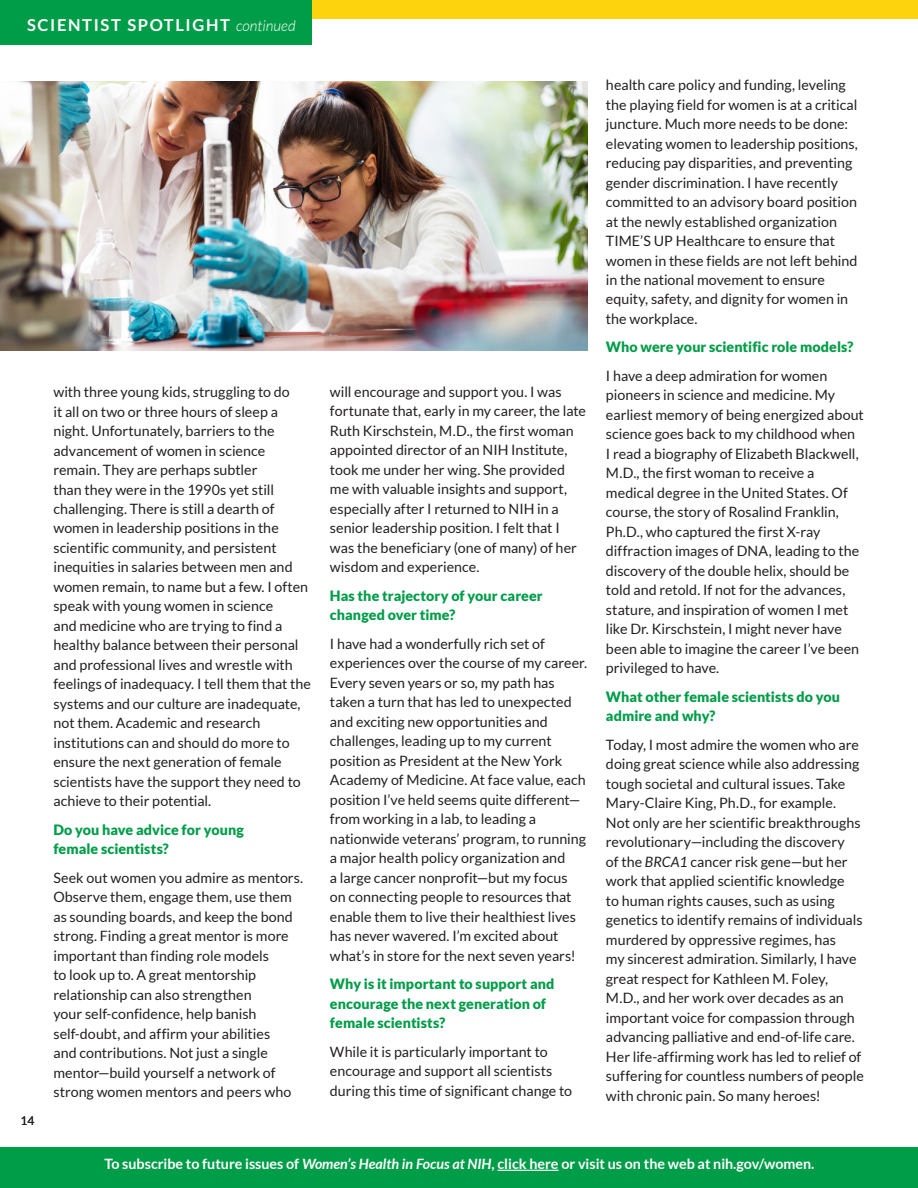
<style>
.page{position:relative;width:918px;height:1188px;background:#fff}
.page>*{position:absolute;margin:0;border:0;box-sizing:border-box;transform-origin:0 0}
.t1{font:700 16.5px "Lato";letter-spacing:.1em;color:#fff}
.t2{font:14.25px/19.5px "Lato";color:#231f20}
.t3{font:900 14.25px/19.5px "Lato";letter-spacing:.005em;color:#009d48}
.t4{font:700 14.25px "Lato";color:#fff}
.t5{font:12px "Lato";color:#231f20}
.s1{font-weight:300;font-style:italic;font-size:15px}
.s2{font-weight:400;color:#231f20}
.s3{font-style:italic}
</style>
<div class="page">
<div style="left:0;top:1148px;width:918px;height:40px;background:#009d48"></div>
<hr style="left:498px;top:1170px;width:61px;height:1px;background:#fff">
<div style="left:0;top:0;width:904px;height:19px;background:#fcd30c"></div>
<div style="left:0;top:0;width:312px;height:45px;background:#009d48"></div>
<div style="left:904px;top:0;width:14px;height:19px;background:#fcd30c"></div>
<img style="left:0;top:81px;width:588px;height:270px">
<p class="t1" style="left:27px;top:15px;width:270px">SCIENTIST SPOTLIGHT <span class="s1">continued</span></p>
<p class="t5" style="left:20px;top:1114px;width:15px">14</p>
<p class="t2" style="left:53px;top:382px;width:259px">with three young kids, struggling to do<br>it all on two or three hours of sleep a night. Unfortunately, barriers to the advancement of women in science remain. They are perhaps subtler<br>than they were in the 1990s yet still challenging. There is still a dearth of women in leadership positions in the scientific community, and persistent inequities in salaries between men and women remain, to name but a few. I often speak with young women in science<br>and medicine who are trying to find a healthy balance between their personal and professional lives and wrestle with feelings of inadequacy. I tell them that the systems and our culture are inadequate, not them. Academic and research institutions can and should do more to ensure the next generation of female scientists have the support they need to achieve to their potential.</p>
<p class="t3" style="left:53px;top:820px;width:192px">Do you have advice for young female scientists?</p>
<p class="t2" style="left:53px;top:868px;width:251px">Seek out women you admire as mentors.<br>Observe them, engage them, use them as sounding boards, and keep the bond strong. Finding a great mentor is more important than finding role models<br>to look up to. A great mentorship relationship can also strengthen<br>your self-confidence, help banish self-doubt, and affirm your abilities<br>and contributions. Not just a single mentor—build yourself a network of strong women mentors and peers who</p>
<p class="t2" style="left:330px;top:382px;width:258px">will encourage and support you. I was fortunate that, early in my career, the late Ruth Kirschstein, M.D., the first woman appointed director of an NIH Institute, took me under her wing. She provided me with valuable insights and support, especially after I returned to NIH in a senior leadership position. I felt that I was the beneficiary (one of many) of her wisdom and experience.</p>
<p class="t3" style="left:330px;top:586px;width:214px">Has the trajectory of your career changed over time?</p>
<p class="t2" style="left:330px;top:634px;width:259px">I have had a wonderfully rich set of experiences over the course of my career.<br>Every seven years or so, my path has taken a turn that has led to unexpected and exciting new opportunities and challenges, leading up to my current position as President at the New York Academy of Medicine. At face value, each position I’ve held seems quite different— from working in a lab, to leading a nationwide veterans’ program, to running a major health policy organization and<br>a large cancer nonprofit—but my focus on connecting people to resources that enable them to live their healthiest lives has never wavered. I’m excited about what’s in store for the next seven years!</p>
<p class="t3" style="left:330px;top:974px;width:226px">Why is it important to support and encourage the next generation of female scientists?</p>
<p class="t2" style="left:330px;top:1042px;width:244px">While it is particularly important to encourage and support all scientists during this time of significant change to</p>
<p class="t2" style="left:606px;top:75px;width:254px">health care policy and funding, leveling the playing field for women is at a critical juncture. Much more needs to be done: elevating women to leadership positions, reducing pay disparities, and preventing gender discrimination. I have recently committed to an advisory board position at the newly established organization TIME’S UP Healthcare to ensure that women in these fields are not left behind in the national movement to ensure equity, safety, and dignity for women in the workplace.</p>
<p class="t3" style="left:606px;top:333px;width:249px;line-height:28.5px">Who were your scientific role models?<br><span class="s2">I have a deep admiration for women</span></p>
<p class="t2" style="left:606px;top:385px;width:259px">pioneers in science and medicine. My earliest memory of being energized about science goes back to my childhood when<br>I read a biography of Elizabeth Blackwell, M.D., the first woman to receive a medical degree in the United States. Of course, the story of Rosalind Franklin, Ph.D., who captured the first X-ray diffraction images of DNA, leading to the discovery of the double helix, should be told and retold. If not for the advances, stature, and inspiration of women I met like Dr. Kirschstein, I might never have been able to imagine the career I’ve been privileged to have.</p>
<p class="t3" style="left:606px;top:687px;width:236px">What other female scientists do you admire and why?</p>
<p class="t2" style="left:606px;top:735px;width:259px">Today, I most admire the women who are doing great science while also addressing tough societal and cultural issues. Take Mary-Claire King, Ph.D., for example.<br>Not only are her scientific breakthroughs revolutionary—including the discovery<br>of the <span class="s3">BRCA1</span> cancer risk gene—but her work that applied scientific knowledge<br>to human rights causes, such as using genetics to identify remains of individuals murdered by oppressive regimes, has<br>my sincerest admiration. Similarly, I have great respect for Kathleen M. Foley, M.D., and her work over decades as an important voice for compassion through advancing palliative and end-of-life care.<br>Her life-affirming work has led to relief of suffering for countless numbers of people with chronic pain. So many heroes!</p>
<p class="t4" style="left:104px;top:1156px;width:712px">To subscribe to future issues of <span class="s3">Women’s Health in Focus at NIH</span>, click here or visit us on the web at nih.gov/women.</p>
</div>
